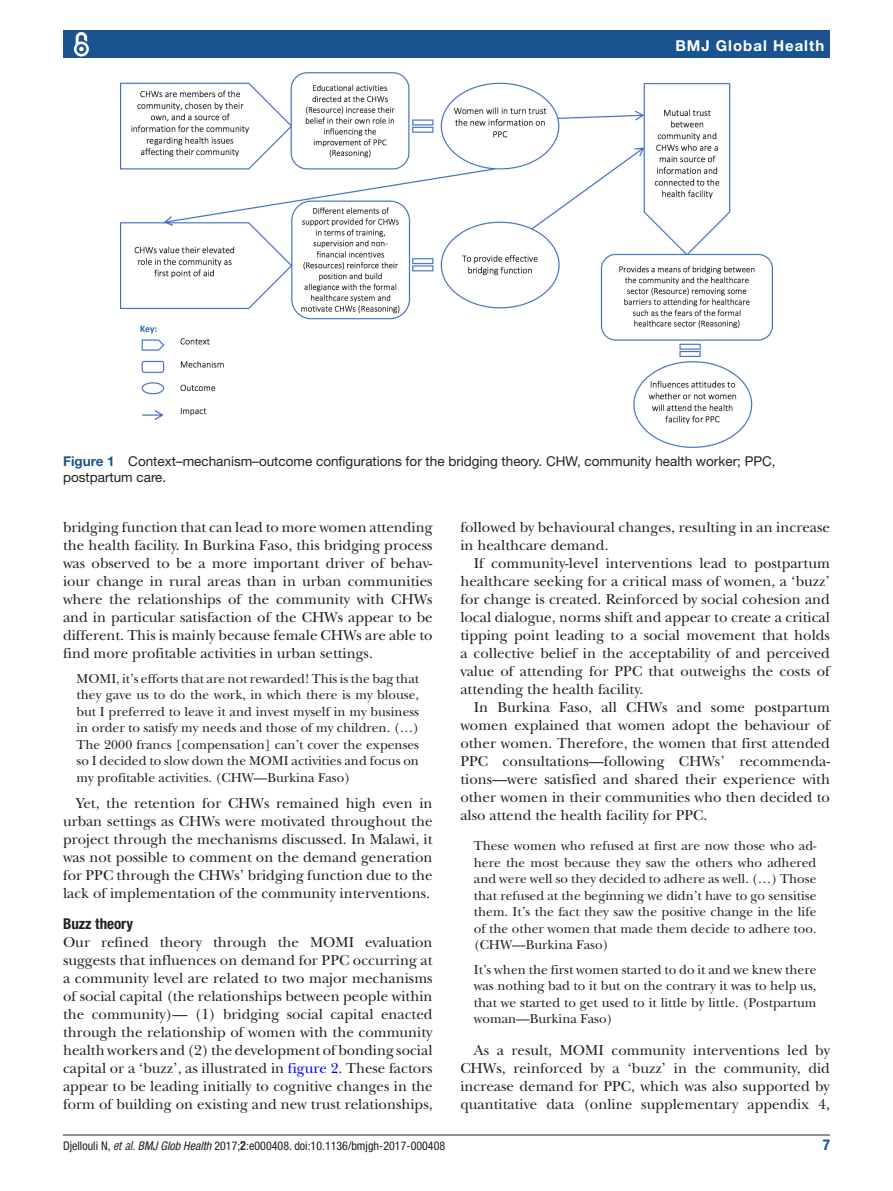
<style>
.page{position:relative;width:893px;height:1191px;background:#fff}
.page>*{position:absolute;margin:0;border:0;box-sizing:border-box;transform-origin:0 0}
.t1{font:15px/18px "New Baskerville";color:#231f20;text-align:justify}
.t2{font:700 15px "Helvetica Neue LT Std";letter-spacing:.065em;color:#fff}
.t3{font:700 condensed 15px "Helvetica Neue LT Std";color:#231f20}
.t4{font:700 condensed 15px "Helvetica Neue LT Std";color:#1b5391}
.t5{font:13.5px/16.5px "New Baskerville";color:#231f20;text-align:justify}
.t6{font:13.5px/16.2px "Helvetica Neue LT Std";color:#231f20}
.t7{font:condensed 12px "Helvetica Neue LT Std";color:#231f20}
.s1{font-weight:700;color:#1b5391}
.s2{color:#00f}
.s3{font-family:"Helvetica LT Std";font-style:italic}
.s4{font-style:italic}
.s5{font-family:"Helvetica LT Std";font-weight:700}
</style>
<div class="page">
<hr style="left:63px;top:1134px;width:767px;height:1px;background:#231f20">
<div style="left:63px;top:31px;width:767px;height:27px;background:#1b5391"></div>
<svg style="left:74px;top:32px;width:15px;height:25px"></svg>
<div style="left:78px;top:45px;width:7px;height:8px;border:1px solid #1b5391;border-radius:50%"></div>
<img style="left:121px;top:73px;width:651px;height:375px">
<p class="t2" style="left:675px;top:36px;width:150px">BMJ Global Health</p>
<p class="t6" style="left:63px;top:452px;width:714px"><span class="s1">Figure 1</span> Context–mechanism–outcome configurations for the bridging theory. CHW, community health worker; PPC, postpartum care.</p>
<p class="t1" style="left:63px;top:518px;width:371px">bridging function that can lead to more women attending the health facility. In Burkina Faso, this bridging process was observed to be a more important driver of behav&shy;iour change in rural areas than in urban communities where the relationships of the community with CHWs and in particular satisfaction of the CHWs appear to be different. This is mainly because female CHWs are able to find more profitable activities in urban settings.</p>
<p class="t5" style="left:76px;top:670px;width:344px">MOMI, it’s efforts that are not rewarded! This is the bag that they gave us to do the work, in which there is my blouse, but I preferred to leave it and invest myself in my business in order to satisfy my needs and those of my children. (…)<br>The 2000 francs [compensation] can’t cover the expenses so I decided to slow down the MOMI activities and focus on my profitable activities. (CHW—Burkina Faso)</p>
<p class="t1" style="left:63px;top:794px;width:371px;text-indent:14px">Yet, the retention for CHWs remained high even in urban settings as CHWs were motivated throughout the project through the mechanisms discussed. In Malawi, it was not possible to comment on the demand generation for PPC through the CHWs’ bridging function due to the lack of implementation of the community interventions.</p>
<p class="t3" style="left:63px;top:915px;width:72px">Buzz theory</p>
<p class="t1" style="left:63px;top:933px;width:371px">Our refined theory through the MOMI evaluation suggests that influences on demand for PPC occurring at a community level are related to two major mechanisms of social capital (the relationships between people within the community)— (1) bridging social capital enacted through the relationship of women with the community health workers and (2) the development of bonding social capital or a ‘buzz’, as illustrated in <span class="s2">figure 2</span>. These factors appear to be leading initially to cognitive changes in the form of building on existing and new trust relationships,</p>
<p class="t1" style="left:460px;top:518px;width:371px">followed by behavioural changes, resulting in an increase in healthcare demand.</p>
<p class="t1" style="left:460px;top:554px;width:371px;text-indent:14px">If community-level interventions lead to postpartum healthcare seeking for a critical mass of women, a ‘buzz’ for change is created. Reinforced by social cohesion and local dialogue, norms shift and appear to create a critical tipping point leading to a social movement that holds a collective belief in the acceptability of and perceived value of attending for PPC that outweighs the costs of attending the health facility.</p>
<p class="t1" style="left:460px;top:698px;width:371px;text-indent:14px">In Burkina Faso, all CHWs and some postpartum women explained that women adopt the behaviour of other women. Therefore, the women that first attended PPC consultations—following CHWs’ recommenda&shy;tions—were satisfied and shared their experience with other women in their communities who then decided to also attend the health facility for PPC.</p>
<p class="t5" style="left:474px;top:837px;width:344px">These women who refused at first are now those who ad&shy;here the most because they saw the others who adhered and were well so they decided to adhere as well. (…) Those that refused at the beginning we didn’t have to go sensitise them. It’s the fact they saw the positive change in the life of the other women that made them decide to adhere too. (CHW—Burkina Faso)</p>
<p class="t5" style="left:474px;top:961px;width:344px">It’s when the first women started to do it and we knew there was nothing bad to it but on the contrary it was to help us, that we started to get used to it little by little. (Postpartum woman—Burkina Faso)</p>
<p class="t1" style="left:460px;top:1041px;width:371px;text-indent:14px">As a result, MOMI community interventions led by CHWs, reinforced by a ‘buzz’ in the community, did increase demand for PPC, which was also supported by quantitative data (online supplementary appendix 4,</p>
<p class="t7" style="left:63px;top:1138px;width:384px">Djellouli N, <span class="s3">et al</span>. <span class="s4">BMJ Glob Health</span> 2017;<span class="s5">2</span>:e000408. doi:10.1136/bmjgh-2017-000408</p>
<p class="t4" style="left:823px;top:1135px;width:9px">7</p>
</div>
